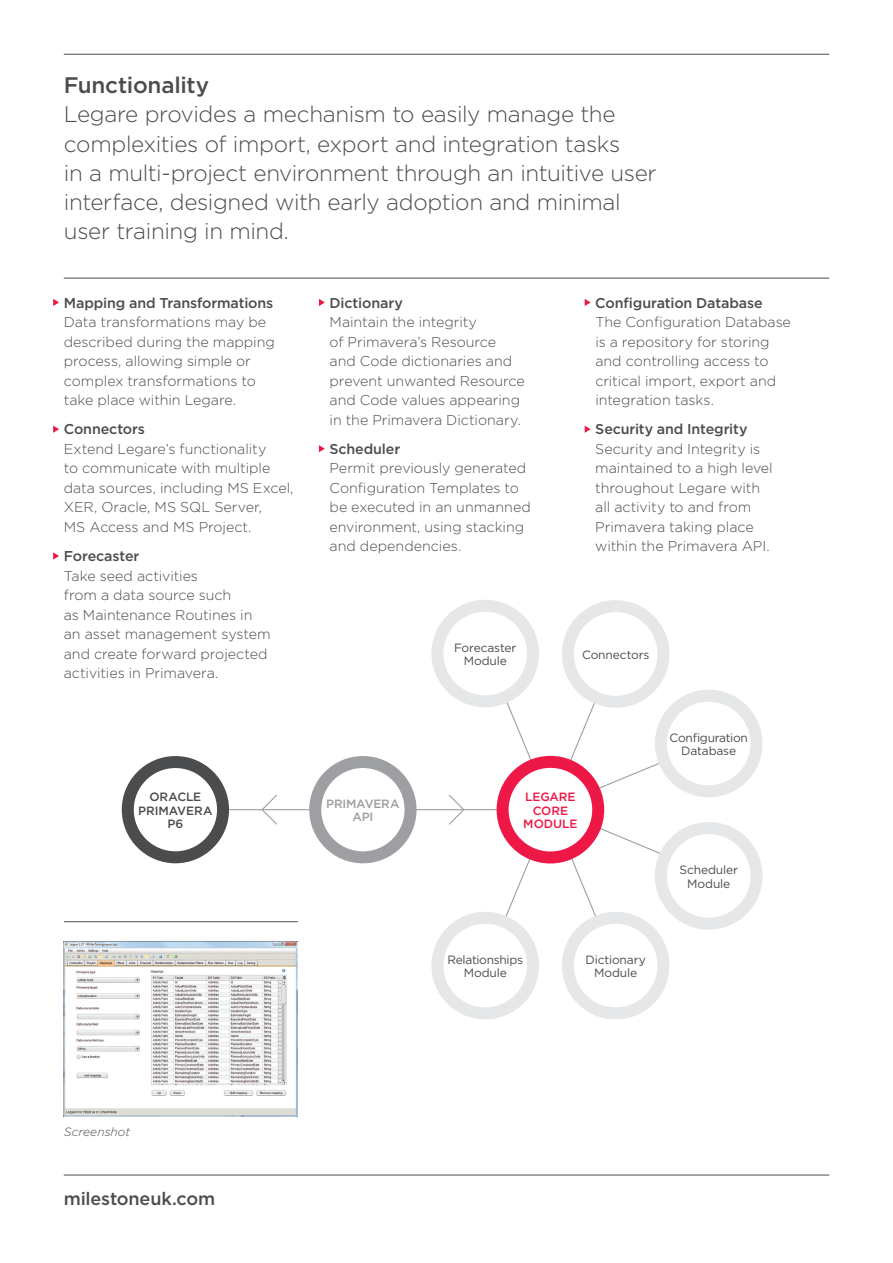
<style>
.page{position:relative;width:893px;height:1263px;background:#fff}
.page>*{position:absolute;margin:0;border:0;box-sizing:border-box;transform-origin:0 0}
.t1{font:300 22.5px/29.2px "Gotham";letter-spacing:-.02em;color:#4b4c4d}
.t2{font:500 22.5px "Gotham";letter-spacing:-.01em;color:#4b4c4d}
.t3{font:500 18px "Gotham";letter-spacing:-.01em;color:#4b4c4d}
.t4{font:300 14.25px/19.5px "Gotham";letter-spacing:-.005em;color:#4b4c4d}
.t5{font:500 14.25px "Gotham";letter-spacing:-.01em;color:#4b4c4d}
.t6{font:12px/13.5px "Gotham";letter-spacing:-.015em;color:#4b4c4d;text-align:center}
.t7{font:500 12px/13.5px "Gotham";letter-spacing:-.01em;color:#4b4c4d;text-align:center}
.t8{font:500 12px/13.5px "Gotham";letter-spacing:-.01em;color:#ed1845;text-align:center}
.t9{font:500 12px/13.5px "Gotham";letter-spacing:-.015em;color:#9d9fa2;text-align:center}
.t10{font:italic 300 12px "Gotham";color:#4b4c4d}
</style>
<div class="page">
<svg style="left:484px;top:651px;width:217px;height:316px"></svg>
<hr style="left:64px;top:54px;width:765px;height:1px;background:#4b4c4d">
<hr style="left:64px;top:278px;width:765px;height:1px;background:#4b4c4d">
<svg style="left:53px;top:299px;width:6px;height:7px"></svg>
<svg style="left:53px;top:426px;width:6px;height:7px"></svg>
<svg style="left:53px;top:552px;width:6px;height:8px"></svg>
<svg style="left:319px;top:299px;width:6px;height:7px"></svg>
<svg style="left:319px;top:445px;width:6px;height:7px"></svg>
<svg style="left:585px;top:299px;width:6px;height:7px"></svg>
<svg style="left:585px;top:426px;width:6px;height:7px"></svg>
<hr style="left:64px;top:921px;width:234px;height:1px;background:#4b4c4d">
<hr style="left:64px;top:1175px;width:765px;height:1px;background:#4b4c4d">
<div style="left:437px;top:606px;width:96px;height:95px;background:#fff;border-radius:50%"></div>
<div style="left:431px;top:600px;width:108px;height:107px;border:12px solid #e6e7e9;border-radius:50%"></div>
<div style="left:568px;top:606px;width:95px;height:96px;background:#fff;border-radius:50%"></div>
<div style="left:562px;top:600px;width:107px;height:108px;border:12px solid #e6e7e9;border-radius:50%"></div>
<div style="left:661px;top:828px;width:95px;height:96px;background:#fff;border-radius:50%"></div>
<div style="left:655px;top:822px;width:107px;height:108px;border:12px solid #e6e7e9;border-radius:50%"></div>
<div style="left:661px;top:696px;width:95px;height:95px;background:#fff;border-radius:50%"></div>
<div style="left:655px;top:690px;width:107px;height:107px;border:12px solid #e6e7e9;border-radius:50%"></div>
<div style="left:568px;top:918px;width:95px;height:95px;background:#fff;border-radius:50%"></div>
<div style="left:562px;top:912px;width:107px;height:107px;border:12px solid #e6e7e9;border-radius:50%"></div>
<div style="left:437px;top:918px;width:96px;height:95px;background:#fff;border-radius:50%"></div>
<div style="left:431px;top:912px;width:108px;height:107px;border:12px solid #e6e7e9;border-radius:50%"></div>
<hr style="left:175px;top:809px;width:375px;height:1px;background:#9d9fa2">
<div style="left:128px;top:762px;width:95px;height:95px;background:#fff;border-radius:50%"></div>
<div style="left:122px;top:756px;width:107px;height:107px;border:12px solid #4b4c4d;border-radius:50%"></div>
<div style="left:315px;top:762px;width:96px;height:95px;background:#fff;border-radius:50%"></div>
<div style="left:309px;top:756px;width:108px;height:107px;border:12px solid #9d9fa2;border-radius:50%"></div>
<div style="left:503px;top:762px;width:95px;height:95px;background:#fff;border-radius:50%"></div>
<div style="left:497px;top:756px;width:107px;height:107px;border:12px solid #ed1845;border-radius:50%"></div>
<svg style="left:261px;top:794px;width:17px;height:31px"></svg>
<svg style="left:447px;top:794px;width:18px;height:31px"></svg>
<img style="left:64px;top:941px;width:234px;height:176px">
<h1 class="t2" style="left:64px;top:72px;width:147px">Functionality</h1>
<p class="t1" style="left:64px;top:99px;width:594px">Legare provides a mechanism to easily manage the complexities of import, export and integration tasks<br>in a multi-project environment through an intuitive user interface, designed with early adoption and minimal user training in mind.</p>
<p class="t5" style="left:64px;top:294px;width:211px">Mapping and Transformations</p>
<p class="t4" style="left:64px;top:312px;width:213px">Data transformations may be described during the mapping process, allowing simple or complex transformations to take place within Legare.</p>
<p class="t5" style="left:59px;top:421px;width:88px">Connectors</p>
<p class="t4" style="left:64px;top:439px;width:231px">Extend Legare’s functionality<br>to communicate with multiple data sources, including MS Excel,<br>XER, Oracle, MS SQL Server,<br>MS Access and MS Project.</p>
<p class="t5" style="left:64px;top:548px;width:77px">Forecaster</p>
<p class="t4" style="left:64px;top:566px;width:209px">Take seed activities<br>from a data source such<br>as Maintenance Routines in an asset management system and create forward projected activities in Primavera.</p>
<p class="t5" style="left:325px;top:294px;width:80px">Dictionary</p>
<p class="t4" style="left:330px;top:312px;width:197px">Maintain the integrity<br>of Primavera’s Resource and Code dictionaries and prevent unwanted Resource and Code values appearing in the Primavera Dictionary.</p>
<p class="t5" style="left:330px;top:441px;width:72px">Scheduler</p>
<p class="t4" style="left:330px;top:458px;width:203px">Permit previously generated<br>Configuration Templates to be executed in an unmanned environment, using stacking and dependencies.</p>
<p class="t5" style="left:590px;top:294px;width:174px">Configuration Database</p>
<p class="t4" style="left:595px;top:312px;width:197px">The Configuration Database is a repository for storing and controlling access to critical import, export and integration tasks.</p>
<p class="t5" style="left:595px;top:421px;width:154px">Security and Integrity</p>
<p class="t4" style="left:595px;top:439px;width:179px">Security and Integrity is maintained to a high level throughout Legare with all activity to and from<br>Primavera taking place within the Primavera API.</p>
<p class="t6" style="left:454px;top:641px;width:64px">Forecaster<br>Module</p>
<p class="t6" style="left:582px;top:648px;width:69px">Connectors</p>
<p class="t6" style="left:669px;top:730px;width:80px">Configuration<br>Database</p>
<p class="t7" style="left:138px;top:790px;width:76px">oracle primavera p6</p>
<p class="t9" style="left:326px;top:797px;width:75px">primavera api</p>
<p class="t8" style="left:523px;top:790px;width:56px">legare core module</p>
<p class="t6" style="left:447px;top:953px;width:77px">Relationships<br>Module</p>
<p class="t6" style="left:586px;top:953px;width:62px">Dictionary<br>Module</p>
<p class="t6" style="left:679px;top:863px;width:60px">Scheduler<br>Module</p>
<p class="t10" style="left:64px;top:1126px;width:68px">Screenshot</p>
<p class="t3" style="left:64px;top:1188px;width:153px">milestoneuk.com</p>
</div>
